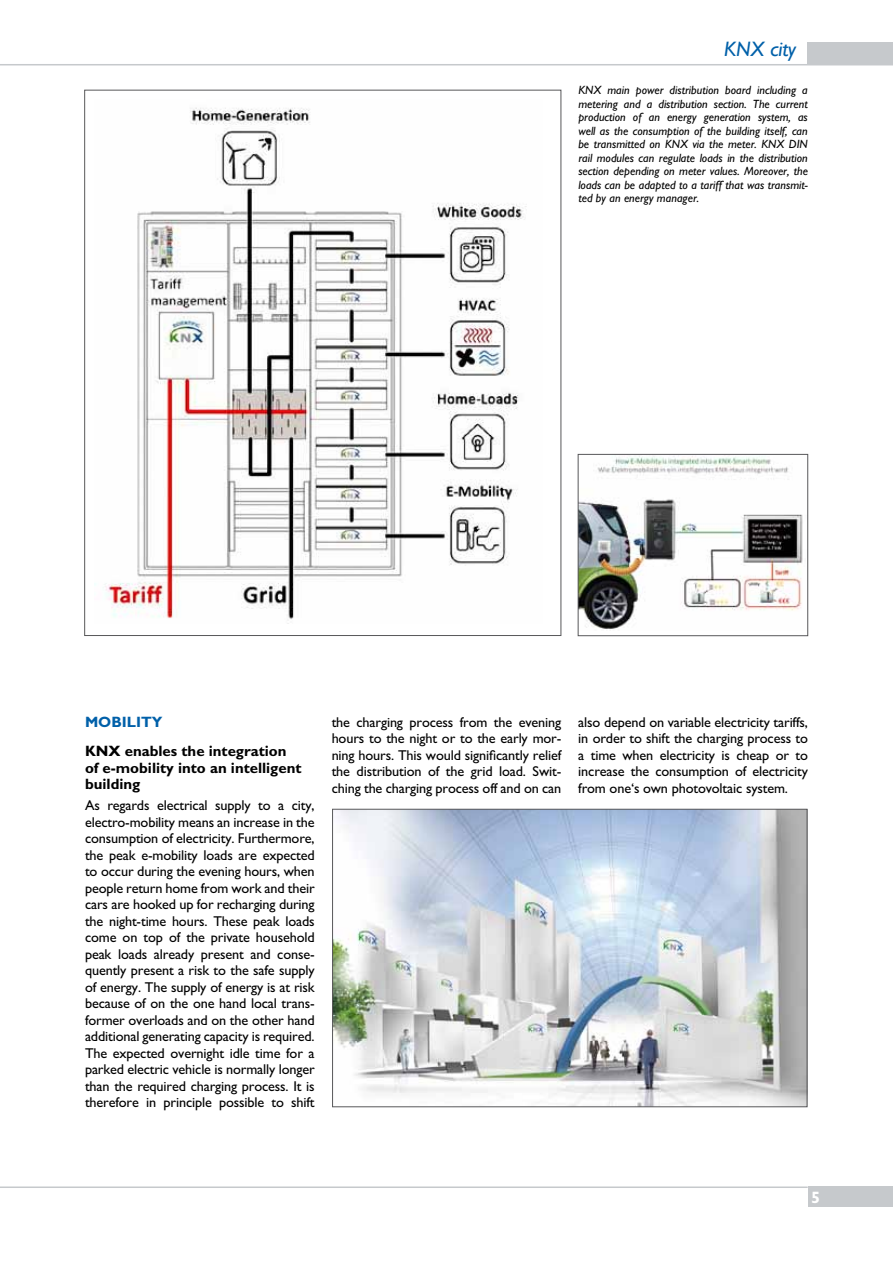
<style>
.page{position:relative;width:893px;height:1263px;background:#fff}
.page>*{position:absolute;margin:0;border:0;box-sizing:border-box;transform-origin:0 0}
.t1{font:italic 21px "M Gill Sans";color:#0060a9}
.t2{font:700 16.5px "M Gill Sans";color:#fff}
.t3{font:700 15px/16.5px "M Gill Sans";color:#000}
.t4{font:700 15px "M Gill Sans";color:#0060a9}
.t5{font:14.25px/16.5px "M Gill Sans";letter-spacing:-.01em;color:#000;text-align:justify}
.t6{font:italic 12px/13.5px "M Gill Sans";color:#000;text-align:justify}
</style>
<div class="page">
<hr style="left:0;top:1186px;width:808px;height:2px;background:#c6c9cc">
<div style="left:808px;top:1186px;width:85px;height:21px;background:#c6c9cc"></div>
<div style="left:807px;top:42px;width:86px;height:23px;background:#c6c9cc"></div>
<hr style="left:0;top:64px;width:893px;height:1px;background:#c6c9cc">
<img style="left:95px;top:107px;width:432px;height:517px">
<img style="left:580px;top:456px;width:223px;height:173px">
<div style="left:578px;top:454px;width:230px;height:182px;border:1px solid #58585a"></div>
<img style="left:334px;top:811px;width:471px;height:294px">
<div style="left:332px;top:809px;width:475px;height:298px;border:1px solid #58585a"></div>
<h1 class="t1" style="left:724px;top:38px;width:73px">KNX city</h1>
<p class="t6" style="left:578px;top:84px;width:231px">KNX main power distribution board including a metering and a distribution section. The current production of an energy generation system, as well as the consumption of the building itself, can be transmitted on KNX via the meter. KNX DIN rail modules can regulate loads in the distribution section depending on meter values. Moreover, the loads can be adapted to a tariff that was transmit&shy;ted by an energy manager.</p>
<p class="t4" style="left:85px;top:714px;width:79px">MOBILITY</p>
<p class="t3" style="left:85px;top:743px;width:218px">KNX enables the integration of e-mobility into an intelligent building</p>
<p class="t5" style="left:85px;top:797px;width:231px">As regards electrical supply to a city, electro-mobility means an increase in the consumption of electricity. Furthermore, the peak e-mobility loads are expected to occur during the evening hours, when people return home from work and their cars are hooked up for recharging during the night-time hours. These peak loads come on top of the private household peak loads already present and conse&shy;quently present a risk to the safe supply of energy. The supply of energy is at risk because of on the one hand local trans&shy;former overloads and on the other hand additional generating capacity is required.<br>The expected overnight idle time for a parked electric vehicle is normally longer than the required charging process. It is therefore in principle possible to shift</p>
<p class="t5" style="left:332px;top:714px;width:231px">the charging process from the evening hours to the night or to the early mor&shy;ning hours. This would significantly relief the distribution of the grid load. Swit&shy;ching the charging process off and on can</p>
<p class="t5" style="left:578px;top:714px;width:231px">also depend on variable electricity tariffs, in order to shift the charging process to a time when electricity is cheap or to increase the consumption of electricity from one‘s own photovoltaic system.</p>
<p class="t2" style="left:811px;top:1188px;width:11px">5</p>
</div>
